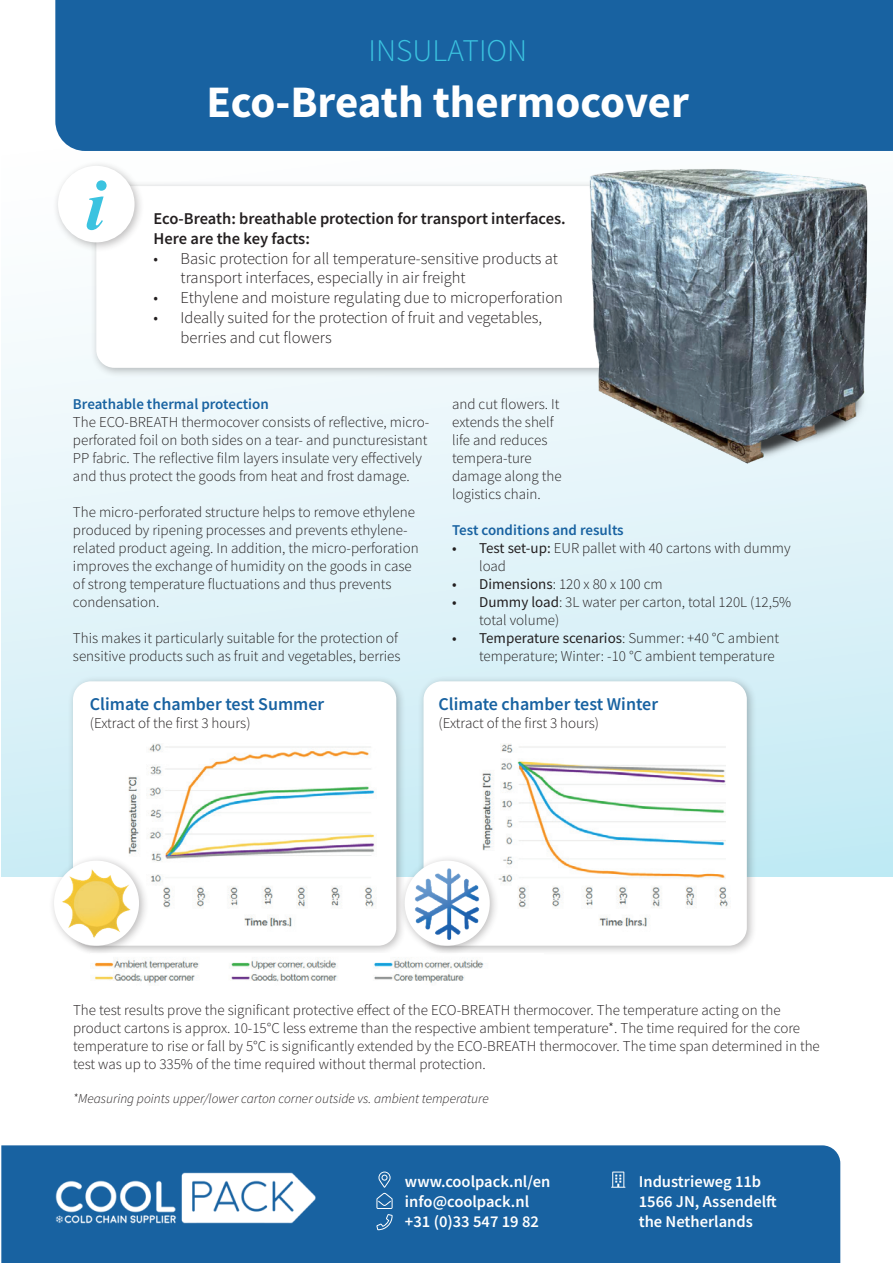
<style>
.page{position:relative;width:893px;height:1263px;background:#fff}
.page>*{position:absolute;margin:0;border:0;box-sizing:border-box;transform-origin:0 0}
.t1{font:italic 700 72px "Times New Roman";color:#3bc3e0}
.t2{font:700 45px "Source Sans Pro";color:#fff}
.t3{font:300 31.5px "Source Sans Pro";color:#3bc3e0}
.t4{font:600 18px "Source Sans Pro";color:#1862a1}
.t5{font:300 16.5px/19.8px "Source Sans Pro";color:#231f20}
.t6{font:600 16.5px/19.8px "Source Sans Pro";color:#fff}
.t7{font:600 16.5px/19.8px "Source Sans Pro";color:#231f20}
.t8{font:300 15px/18px "Source Sans Pro";color:#231f20}
.t9{font:600 15px "Source Sans Pro";color:#1862a1}
.t10{font:italic 300 13.5px "Source Sans Pro";color:#231f20}
.s1{font-weight:400}
</style>
<div class="page">
<div style="left:1px;top:0;width:892px;height:876px;background:linear-gradient(to bottom,#fff,#c8ebf5)"></div>
<div style="left:90px;top:180px;width:643px;height:198px;background:#231f20;opacity:.3"></div>
<div style="left:96px;top:186px;width:627px;height:182px;background:#fff;border-radius:18px"></div>
<div style="left:67px;top:675px;width:340px;height:281px;background:#231f20;opacity:.3"></div>
<div style="left:73px;top:681px;width:323px;height:265px;background:#fff;border-radius:18px"></div>
<div style="left:417px;top:675px;width:340px;height:281px;background:#231f20;opacity:.3"></div>
<div style="left:423px;top:681px;width:324px;height:265px;background:#fff;border-radius:18px"></div>
<div style="left:55px;top:0;width:838px;height:151px;background:#1862a1"></div>
<div style="left:1px;top:1145px;width:839px;height:118px;background:#1862a1"></div>
<div style="left:52px;top:160px;width:93px;height:93px;background:#231f20;opacity:.3"></div>
<div style="left:58px;top:166px;width:77px;height:76px;background:#fff;border-radius:50%"></div>
<svg style="left:376px;top:1171px;width:17px;height:59px"></svg>
<div style="left:610px;top:1171px;width:16px;height:17px;background:#1862a1"></div>
<svg style="left:611px;top:1171px;width:14px;height:17px"></svg>
<img style="left:33px;top:1157px;width:301px;height:82px">
<img style="left:580px;top:164px;width:298px;height:305px">
<img style="left:128px;top:743px;width:247px;height:184px">
<img style="left:482px;top:743px;width:246px;height:184px">
<img style="left:94px;top:953px;width:450px;height:30px">
<div style="left:399px;top:854px;width:101px;height:102px;background:#231f20;opacity:.3"></div>
<div style="left:405px;top:861px;width:85px;height:85px;background:#fff;border-radius:50%"></div>
<img style="left:412px;top:869px;width:71px;height:70px">
<div style="left:48px;top:854px;width:101px;height:102px;background:#231f20;opacity:.3"></div>
<div style="left:54px;top:861px;width:85px;height:85px;background:#fff;border-radius:50%"></div>
<img style="left:61px;top:868px;width:71px;height:71px">
<h3 class="t3" style="left:368px;top:31px;width:160px">INSULATION</h3>
<h1 class="t1" style="left:85px;top:155px;width:22px">i</h1>
<h2 class="t2" style="left:206px;top:72px;width:484px">Eco-Breath thermocover</h2>
<p class="t7" style="left:154px;top:208px;width:414px">Eco-Breath: breathable protection for transport interfaces.<br>Here are the key facts:</p>
<p class="t5" style="left:181px;top:248px;width:379px;text-indent:-27px">• Basic protection for all temperature-sensitive products at transport interfaces, especially in air freight</p>
<p class="t5" style="left:154px;top:288px;width:411px">• Ethylene and moisture regulating due to microperforation</p>
<p class="t5" style="left:181px;top:308px;width:363px;text-indent:-27px">• Ideally suited for the protection of fruit and vegetables, berries and cut flowers</p>
<p class="t9" style="left:73px;top:394px;width:197px">Breathable thermal protection</p>
<p class="t8" style="left:73px;top:413px;width:358px">The ECO-BREATH thermocover consists of reflective, micro&shy;perforated foil on both sides on a tear- and puncturesistant PP fabric. The reflective film layers insulate very effectively and thus protect the goods from heat and frost damage.</p>
<p class="t8" style="left:73px;top:503px;width:347px">The micro-perforated structure helps to remove ethylene produced by ripening processes and prevents ethylene&shy;related product ageing. In addition, the micro-perforation improves the exchange of humidity on the goods in case of strong temperature fluctuations and thus prevents condensation.</p>
<p class="t8" style="left:73px;top:629px;width:329px">This makes it particularly suitable for the protection of sensitive products such as fruit and vegetables, berries</p>
<p class="t4" style="left:90px;top:692px;width:236px">Climate chamber test Summer</p>
<p class="t8" style="left:90px;top:714px;width:162px">(Extract of the first 3 hours)</p>
<p class="t8" style="left:452px;top:395px;width:111px">and cut flowers. It extends the shelf life and reduces tempera-ture damage along the logistics chain.</p>
<p class="t9" style="left:452px;top:520px;width:173px">Test conditions and results</p>
<p class="t8" style="left:479px;top:539px;width:313px;text-indent:-27px"><span class="s1">• Test set-up:</span> EUR pallet with 40 cartons with dummy load</p>
<p class="t8" style="left:452px;top:575px;width:212px"><span class="s1">• Dimensions</span>: 120 x 80 x 100 cm</p>
<p class="t8" style="left:479px;top:593px;width:314px;text-indent:-27px"><span class="s1">• Dummy load</span>: 3L water per carton, total 120L (12,5% total volume)</p>
<p class="t8" style="left:452px;top:629px;width:328px;text-align:right"><span class="s1">• Temperature scenarios</span>: Summer: +40 °C ambient temperature; Winter: -10 °C ambient temperature</p>
<p class="t4" style="left:439px;top:692px;width:221px">Climate chamber test Winter</p>
<p class="t8" style="left:439px;top:714px;width:162px">(Extract of the first 3 hours)</p>
<p class="t8" style="left:73px;top:1001px;width:748px">The test results prove the significant protective effect of the ECO-BREATH thermocover. The temperature acting on the product cartons is approx. 10-15°C less extreme than the respective ambient temperature*. The time required for the core temperature to rise or fall by 5°C is significantly extended by the ECO-BREATH thermocover. The time span determined in the test was up to 335% of the time required without thermal protection.</p>
<p class="t10" style="left:73px;top:1090px;width:417px">*Measuring points upper/lower carton corner outside vs. ambient temperature</p>
<p class="t6" style="left:405px;top:1171px;width:147px">www.coolpack.nl/en info@coolpack.nl +31 (0)33 547 19 82</p>
<p class="t6" style="left:639px;top:1171px;width:140px">Industrieweg 11b<br>1566 JN, Assendelft the Netherlands</p>
</div>
